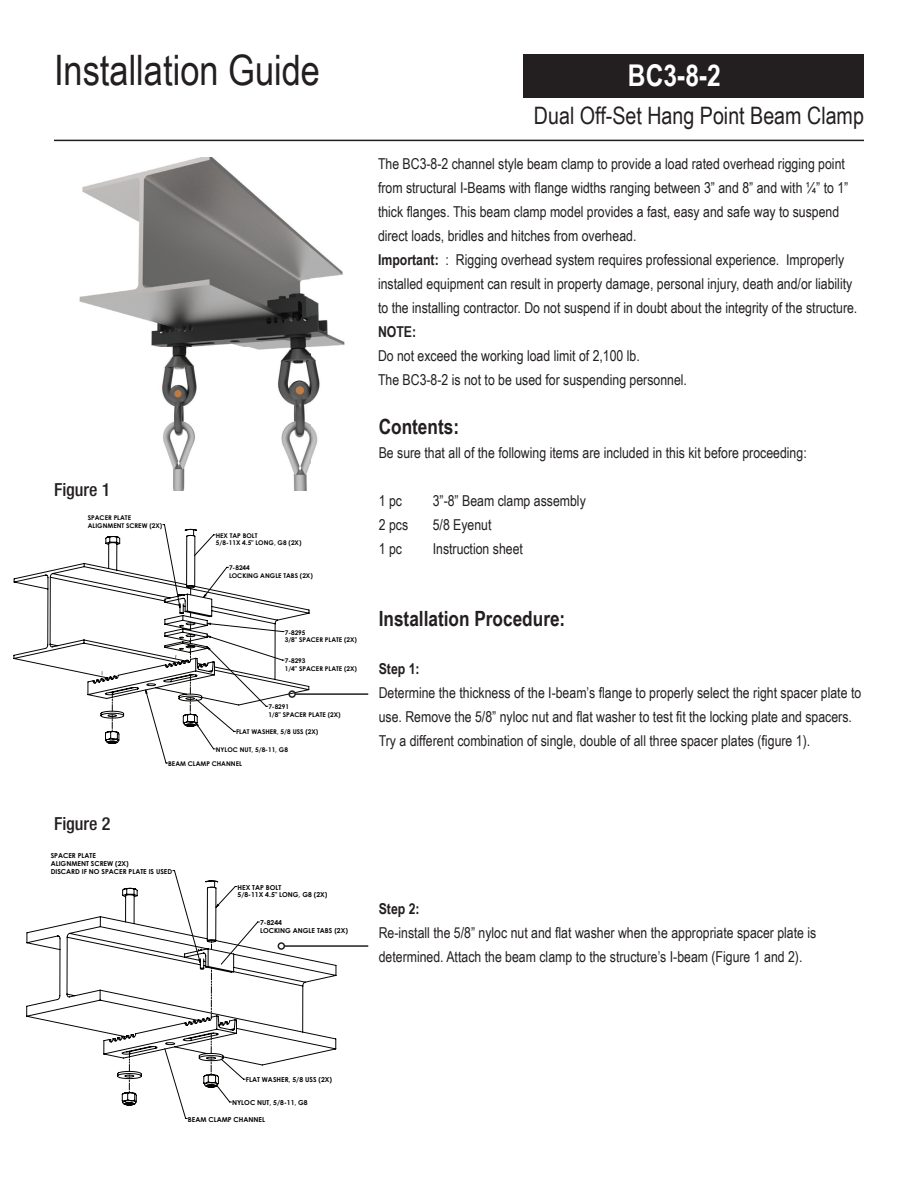
<style>
.page{position:relative;width:918px;height:1188px;background:#fff}
.page>*{position:absolute;margin:0;border:0;box-sizing:border-box;transform-origin:0 0}
.t1{font:42px "Arial Narrow";color:#231f20}
.t2{font:700 30px "Arial Narrow";color:#fff}
.t3{font:24px "Arial Narrow";color:#231f20}
.t4{font:700 21px "Arial Narrow";color:#231f20}
.t5{font:500 condensed 18px "Helvetica Neue";color:#231f20}
.t6{font:15px/24px "Arial Narrow";color:#231f20}
.t7{font:700 15px "Arial Narrow";color:#231f20}
.t8{font:700 6.75px/7.8px "Century Gothic";color:#040503}
.t9{font:700 6.45px/7.5px "Century Gothic";color:#040503}
.s1{font-weight:700}
</style>
<div class="page">
<div style="left:524px;top:54px;width:340px;height:43px;background:#231f20"></div>
<hr style="left:54px;top:140px;width:810px;height:1px;background:#231f20">
<svg style="left:26px;top:887px;width:310px;height:218px"></svg>
<svg style="left:125px;top:894px;width:9px;height:2px"></svg>
<svg style="left:165px;top:870px;width:95px;height:249px"></svg>
<svg style="left:129px;top:1051px;width:1px;height:42px"></svg>
<img style="left:79px;top:158px;width:266px;height:332px">
<svg style="left:14px;top:536px;width:295px;height:207px"></svg>
<svg style="left:109px;top:542px;width:8px;height:2px"></svg>
<svg style="left:145px;top:524px;width:139px;height:239px"></svg>
<svg style="left:112px;top:692px;width:1px;height:39px"></svg>
<hr style="left:295px;top:693px;width:73px;height:2px;background:#231f20">
<div style="left:288px;top:690px;width:8px;height:8px;border:2px solid #231f20;border-radius:50%"></div>
<hr style="left:284px;top:945px;width:84px;height:2px;background:#231f20">
<div style="left:278px;top:942px;width:7px;height:8px;border:2px solid #231f20;border-radius:50%"></div>
<h1 class="t1" style="left:54px;top:39px;width:268px">Installation Guide</h1>
<h2 class="t2" style="left:628px;top:53px;width:94px">BC3-8-2</h2>
<h3 class="t3" style="left:534px;top:98px;width:332px">Dual Off-Set Hang Point Beam Clamp</h3>
<p class="t6" style="left:378px;top:151px;width:481px">The BC3-8-2 channel style beam clamp to provide a load rated overhead rigging point from structural I-Beams with flange widths ranging between 3” and 8” and with ¼” to 1” thick flanges. This beam clamp model provides a fast, easy and safe way to suspend direct loads, bridles and hitches from overhead.<br><span class="s1">Important:</span> : Rigging overhead system requires professional experience. Improperly installed equipment can result in property damage, personal injury, death and/or liability to the installing contractor. Do not suspend if in doubt about the integrity of the structure.</p>
<p class="t7" style="left:378px;top:321px;width:40px">NOTE:</p>
<p class="t6" style="left:378px;top:343px;width:311px">Do not exceed the working load limit of 2,100 lb.<br>The BC3-8-2 is not to be used for suspending personnel.</p>
<h3 class="t4" style="left:379px;top:410px;width:82px">Contents:</h3>
<p class="t6" style="left:379px;top:440px;width:430px">Be sure that all of the following items are included in this kit before proceeding:</p>
<p class="t6" style="left:379px;top:488px;width:25px">1 pc</p>
<p class="t6" style="left:433px;top:488px;width:155px">3”-8” Beam clamp assembly</p>
<p class="t6" style="left:379px;top:512px;width:31px">2 pcs</p>
<p class="t6" style="left:433px;top:512px;width:60px">5/8 Eyenut</p>
<p class="t6" style="left:379px;top:536px;width:25px">1 pc</p>
<p class="t6" style="left:433px;top:536px;width:92px">Instruction sheet</p>
<p class="t5" style="left:54px;top:479px;width:58px">Figure 1</p>
<p class="t9" style="left:88px;top:514px;width:76px">SPACER PLATE<br>ALIGNMENT SCREW (2X)</p>
<p class="t9" style="left:216px;top:531px;width:87px">HEX TAP BOLT<br>5/8-11X 4.5" LONG, G8 (2X)</p>
<p class="t9" style="left:229px;top:564px;width:85px">7-8244<br>LOCKING ANGLE TABS (2X)</p>
<p class="t5" style="left:54px;top:813px;width:58px">Figure 2</p>
<p class="t9" style="left:285px;top:628px;width:74px">7-8295<br>3/8" SPACER PLATE (2X)</p>
<p class="t9" style="left:285px;top:657px;width:74px">7-8293<br>1/4" SPACER PLATE (2X)</p>
<p class="t9" style="left:268px;top:703px;width:74px">7-8291<br>1/8" SPACER PLATE (2X)</p>
<p class="t9" style="left:236px;top:728px;width:84px">FLAT WASHER, 5/8 USS (2X)</p>
<p class="t9" style="left:216px;top:746px;width:74px">NYLOC NUT, 5/8-11, G8</p>
<p class="t9" style="left:168px;top:760px;width:75px">BEAM CLAMP CHANNEL</p>
<p class="t8" style="left:51px;top:851px;width:123px">SPACER PLATE<br>ALIGNMENT SCREW (2X)<br>DISCARD IF NO SPACER PLATE IS USED</p>
<p class="t8" style="left:238px;top:883px;width:91px">HEX TAP BOLT<br>5/8-11X 4.5" LONG, G8 (2X)</p>
<p class="t8" style="left:260px;top:918px;width:89px">7-8244<br>LOCKING ANGLE TABS (2X)</p>
<h3 class="t4" style="left:379px;top:602px;width:188px">Installation Procedure:</h3>
<p class="t7" style="left:379px;top:657px;width:43px">Step 1:</p>
<p class="t6" style="left:379px;top:680px;width:484px">Determine the thickness of the I-beam’s flange to properly select the right spacer plate to use. Remove the 5/8” nyloc nut and flat washer to test fit the locking plate and spacers.<br>Try a different combination of single, double of all three spacer plates (figure 1).</p>
<p class="t7" style="left:379px;top:897px;width:43px">Step 2:</p>
<p class="t6" style="left:379px;top:920px;width:439px">Re-install the 5/8” nyloc nut and flat washer when the appropriate spacer plate is determined. Attach the beam clamp to the structure’s I-beam (Figure 1 and 2).</p>
<p class="t8" style="left:246px;top:1076px;width:88px">FLAT WASHER, 5/8 USS (2X)</p>
<p class="t8" style="left:232px;top:1099px;width:77px">NYLOC NUT, 5/8-11, G8</p>
<p class="t8" style="left:188px;top:1115px;width:79px">BEAM CLAMP CHANNEL</p>
</div>
